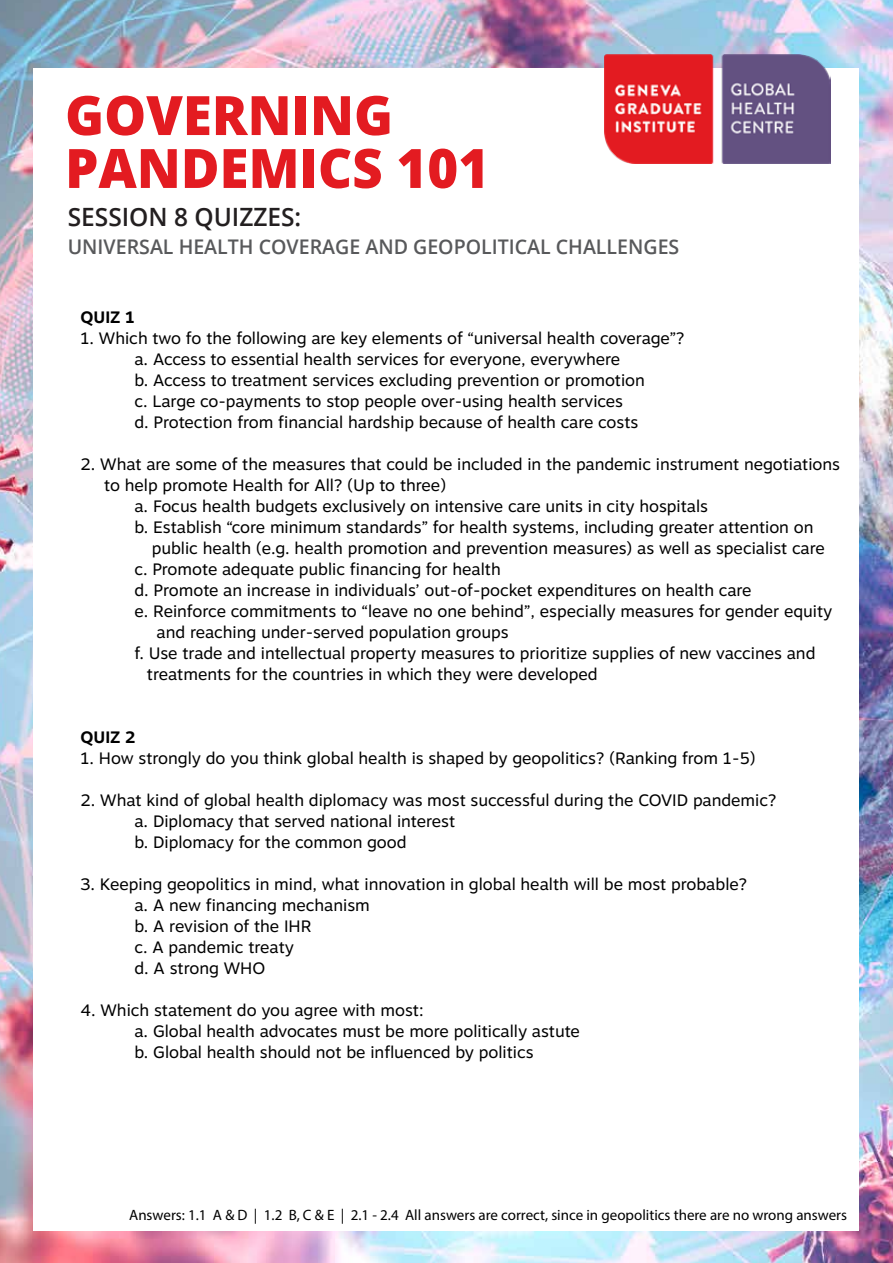
<style>
.page{position:relative;width:893px;height:1263px;background:#fff}
.page>*{position:absolute;margin:0;border:0;box-sizing:border-box;transform-origin:0 0}
.t1{font:800 54.3px/52.9px "Open Sans";color:#e31b21}
.t2{font:600 25.2px "Open Sans";color:#231f20}
.t3{font:600 20.1px "Open Sans";color:#58595b}
.t4{font:16.5px/21px "Motiva Sans";color:#000}
.t5{font:700 16.5px "Motiva Sans";color:#000}
.t6{font:15px "Myriad Pro";color:#000}
</style>
<div class="page">
<img style="left:0;top:0;width:893px;height:1263px">
<div style="left:34px;top:68px;width:825px;height:1163px;background:#fff"></div>
<img style="left:604px;top:55px;width:226px;height:109px">
<h1 class="t1" style="left:65px;top:86px;width:426px">GOVERNING<br>PANDEMICS 101</h1>
<h2 class="t2" style="left:68px;top:200px;width:235px">SESSION 8 QUIZZES:</h2>
<p class="t3" style="left:68px;top:233px;width:613px">UNIVERSAL HEALTH COVERAGE AND GEOPOLITICAL CHALLENGES</p>
<p class="t5" style="left:80px;top:305px;width:56px">QUIZ 1</p>
<p class="t4" style="left:134px;top:327px;width:552px;text-indent:-54px">1. Which two fo the following are key elements of “universal health coverage”? a. Access to essential health services for everyone, everywhere<br>b. Access to treatment services excluding prevention or promotion<br>c. Large co-payments to stop people over-using health services<br>d. Protection from financial hardship because of health care costs</p>
<p class="t4" style="left:80px;top:453px;width:761px">2. What are some of the measures that could be included in the pandemic instrument negotiations</p>
<p class="t4" style="left:104px;top:474px;width:344px">to help promote Health for All? (Up to three)</p>
<p class="t4" style="left:134px;top:495px;width:575px">a. Focus health budgets exclusively on intensive care units in city hospitals</p>
<p class="t4" style="left:134px;top:516px;width:680px">b. Establish “core minimum standards” for health systems, including greater attention on</p>
<p class="t4" style="left:152px;top:537px;width:675px">public health (e.g. health promotion and prevention measures) as well as specialist care</p>
<p class="t4" style="left:134px;top:558px;width:368px">c. Promote adequate public financing for health</p>
<p class="t4" style="left:134px;top:579px;width:619px">d. Promote an increase in individuals’ out-of-pocket expenditures on health care</p>
<p class="t4" style="left:134px;top:600px;width:699px">e. Reinforce commitments to “leave no one behind”, especially measures for gender equity</p>
<p class="t4" style="left:156px;top:621px;width:354px">and reaching under-served population groups</p>
<p class="t4" style="left:134px;top:642px;width:683px">f. Use trade and intellectual property measures to prioritize supplies of new vaccines and</p>
<p class="t4" style="left:147px;top:663px;width:452px">treatments for the countries in which they were developed</p>
<p class="t5" style="left:80px;top:725px;width:56px">QUIZ 2</p>
<p class="t4" style="left:80px;top:747px;width:677px">1. How strongly do you think global health is shaped by geopolitics? (Ranking from 1-5)</p>
<p class="t4" style="left:134px;top:789px;width:643px;text-indent:-54px">2. What kind of global health diplomacy was most successful during the COVID pandemic? a. Diplomacy that served national interest<br>b. Diplomacy for the common good</p>
<p class="t4" style="left:134px;top:873px;width:614px;text-indent:-54px">3. Keeping geopolitics in mind, what innovation in global health will be most probable? a. A new financing mechanism<br>b. A revision of the IHR<br>c. A pandemic treaty<br>d. A strong WHO</p>
<p class="t4" style="left:134px;top:999px;width:447px;text-indent:-54px">4. Which statement do you agree with most:<br>a. Global health advocates must be more politically astute b. Global health should not be influenced by politics</p>
<p class="t6" style="left:129px;top:1206px;width:719px">Answers: 1.1 A &amp; D | 1.2 B, C &amp; E | 2.1 - 2.4 All answers are correct, since in geopolitics there are no wrong answers</p>
</div>
